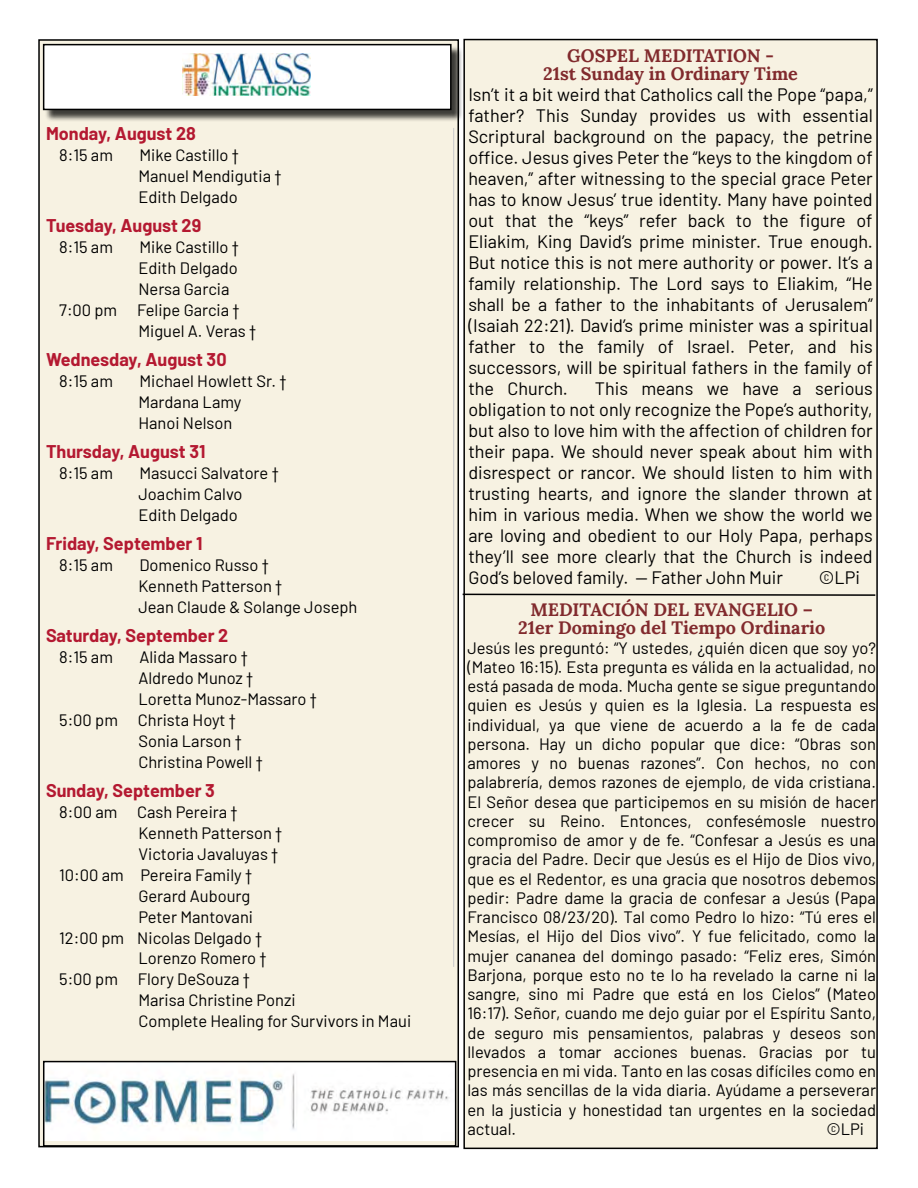
<style>
.page{position:relative;width:918px;height:1188px;background:#fff}
.page>*{position:absolute;margin:0;border:0;box-sizing:border-box;transform-origin:0 0}
.Barlow{font:18px/21px "Hcncbd Barlow";color:#000;text-align:justify}
.Barlow-2{font:700 18px "Barlow";color:#b41931}
.My_Header{font:700 18px "Nxglxj Lora";color:#812a2d}
.My_Header-2{font:700 18px "Dftlwl Lora";color:#812a2d}
.Barlow-3{font:16.5px/19.4px "Hcncbd Barlow";color:#000;text-align:justify}
.s1{font-family:"Pgflqw Barlow"}
</style>
<div class="page">
<div style="left:464px;top:40px;width:413px;height:1108px;background:#f7f2e2"></div>
<div style="left:39px;top:40px;width:419px;height:1107px;background:#f7f2e2"></div>
<hr style="left:453px;top:128px;width:1px;height:839px;background:#cecece">
<div style="left:44px;top:45px;width:419px;height:76px;background:#000;opacity:.75"></div>
<div style="left:44px;top:45px;width:407px;height:64px;background:#fff"></div>
<div style="left:43px;top:44px;width:409px;height:66px;border:2px solid #000"></div>
<img style="left:183px;top:53px;width:127px;height:43px">
<svg style="left:462px;top:593px;width:415px;height:4px"></svg>
<img style="left:46px;top:1064px;width:407px;height:77px">
<div style="left:43px;top:1061px;width:413px;height:86px;border:2px solid #000"></div>
<p class="Barlow-2" style="left:46px;top:120px;width:151px">Monday, August 28</p>
<p class="Barlow-3" style="left:59px;top:144px;width:55px">8:15 am</p>
<p class="Barlow-3" style="left:139px;top:144px;width:101px">Mike Castillo †</p>
<p class="Barlow-3" style="left:138px;top:165px;width:145px">Manuel Mendigutia †</p>
<p class="Barlow-3" style="left:138px;top:186px;width:101px">Edith Delgado</p>
<p class="Barlow-2" style="left:46px;top:212px;width:157px">Tuesday, August 29</p>
<p class="Barlow-3" style="left:59px;top:236px;width:55px">8:15 am</p>
<p class="Barlow-3" style="left:139px;top:236px;width:101px">Mike Castillo †</p>
<p class="Barlow-3" style="left:138px;top:257px;width:101px">Edith Delgado</p>
<p class="Barlow-3" style="left:138px;top:278px;width:93px">Nersa Garcia</p>
<p class="Barlow-3" style="left:59px;top:299px;width:182px">7:00 pm Felipe Garcia †</p>
<p class="Barlow-3" style="left:138px;top:320px;width:119px">Miguel A. Veras †</p>
<p class="Barlow-2" style="left:46px;top:346px;width:182px">Wednesday, August 30</p>
<p class="Barlow-3" style="left:59px;top:370px;width:55px">8:15 am</p>
<p class="Barlow-3" style="left:139px;top:370px;width:148px">Michael Howlett Sr. †</p>
<p class="Barlow-3" style="left:138px;top:391px;width:105px">Mardana Lamy</p>
<p class="Barlow-3" style="left:138px;top:412px;width:96px">Hanoi Nelson</p>
<p class="Barlow-2" style="left:46px;top:438px;width:161px">Thursday, August 31</p>
<p class="Barlow-3" style="left:59px;top:462px;width:55px">8:15 am</p>
<p class="Barlow-3" style="left:139px;top:462px;width:141px">Masucci Salvatore †</p>
<p class="Barlow-3" style="left:138px;top:483px;width:106px">Joachim Calvo</p>
<p class="Barlow-3" style="left:138px;top:504px;width:101px">Edith Delgado</p>
<p class="Barlow-2" style="left:46px;top:530px;width:158px">Friday, September 1</p>
<p class="Barlow-3" style="left:59px;top:554px;width:55px">8:15 am</p>
<p class="Barlow-3" style="left:139px;top:554px;width:131px">Domenico Russo †</p>
<p class="Barlow-3" style="left:138px;top:575px;width:145px">Kenneth Patterson †</p>
<p class="Barlow-3" style="left:138px;top:596px;width:221px">Jean Claude &amp; Solange Joseph</p>
<p class="Barlow-2" style="left:46px;top:622px;width:184px">Saturday, September 2</p>
<p class="Barlow-3" style="left:59px;top:646px;width:55px">8:15 am</p>
<p class="Barlow-3" style="left:139px;top:646px;width:110px">Alida Massaro †</p>
<p class="Barlow-3" style="left:138px;top:667px;width:116px">Aldredo Munoz †</p>
<p class="Barlow-3" style="left:138px;top:688px;width:180px">Loretta Munoz-Massaro †</p>
<p class="Barlow-3" style="left:59px;top:709px;width:178px">5:00 pm Christa Hoyt †</p>
<p class="Barlow-3" style="left:138px;top:730px;width:105px">Sonia Larson †</p>
<p class="Barlow-3" style="left:138px;top:751px;width:126px">Christina Powell †</p>
<p class="Barlow-2" style="left:46px;top:777px;width:171px">Sunday, September 3</p>
<p class="Barlow-3" style="left:59px;top:801px;width:180px">8:00 am Cash Pereira †</p>
<p class="Barlow-3" style="left:138px;top:822px;width:145px">Kenneth Patterson †</p>
<p class="Barlow-3" style="left:138px;top:843px;width:141px">Victoria Javaluyas †</p>
<p class="Barlow-3" style="left:59px;top:864px;width:194px">10:00 am Pereira Family †</p>
<p class="Barlow-3" style="left:138px;top:885px;width:113px">Gerard Aubourg</p>
<p class="Barlow-3" style="left:138px;top:906px;width:116px">Peter Mantovani</p>
<p class="Barlow-3" style="left:59px;top:927px;width:204px"><span class="s1">12:00 pm</span> Nicolas Delgado †</p>
<p class="Barlow-3" style="left:138px;top:947px;width:130px">Lorenzo Romero †</p>
<p class="Barlow-3" style="left:59px;top:968px;width:192px">5:00 pm Flory DeSouza †</p>
<p class="Barlow-3" style="left:138px;top:989px;width:159px">Marisa Christine Ponzi</p>
<p class="Barlow-3" style="left:138px;top:1010px;width:274px">Complete Healing for Survivors in Maui</p>
<p class="My_Header-2" style="left:567px;top:42px;width:208px">GOSPEL MEDITATION -</p>
<p class="My_Header" style="left:543px;top:60px;width:256px">21st Sunday in Ordinary Time</p>
<p class="Barlow" style="left:468px;top:83px;width:406px">Isn’t it a bit weird that Catholics call the Pope “papa,” father? This Sunday provides us with essential Scriptural background on the papacy, the petrine office. Jesus gives Peter the “keys to the kingdom of heaven,” after witnessing to the special grace Peter has to know Jesus’ true identity. Many have pointed out that the “keys” refer back to the figure of Eliakim, King David’s prime minister. True enough.<br>But notice this is not mere authority or power. It’s a family relationship. The Lord says to Eliakim, “He shall be a father to the inhabitants of Jerusalem” (Isaiah 22:21). David’s prime minister was a spiritual father to the family of Israel. Peter, and his successors, will be spiritual fathers in the family of the Church.</p>
<p class="Barlow" style="left:468px;top:377px;width:406px;text-indent:127px">This means we have a serious obligation to not only recognize the Pope’s authority, but also to love him with the affection of children for their papa. We should never speak about him with disrespect or rancor. We should listen to him with trusting hearts, and ignore the slander thrown at him in various media. When we show the world we are loving and obedient to our Holy Papa, perhaps they’ll see more clearly that the Church is indeed God’s beloved family. — Father John Muir</p>
<p class="Barlow" style="left:819px;top:566px;width:43px">©LPi</p>
<p class="My_Header-2" style="left:531px;top:596px;width:284px">MEDITACIÓN DEL EVANGELIO –</p>
<p class="My_Header" style="left:518px;top:614px;width:309px">21er Domingo del Tiempo Ordinario</p>
<p class="Barlow-3" style="left:467px;top:637px;width:410px">Jesús les preguntó: “Y ustedes, ¿quién dicen que soy yo? (Mateo 16:15). Esta pregunta es válida en la actualidad, no está pasada de moda. Mucha gente se sigue preguntando quien es Jesús y quien es la Iglesia. La respuesta es individual, ya que viene de acuerdo a la fe de cada persona. Hay un dicho popular que dice: “Obras son amores y no buenas razones”. Con hechos, no con palabrería, demos razones de ejemplo, de vida cristiana.<br>El Señor desea que participemos en su misión de hacer crecer su Reino. Entonces, confesémosle nuestro compromiso de amor y de fe. “Confesar a Jesús es una gracia del Padre. Decir que Jesús es el Hijo de Dios vivo, que es el Redentor, es una gracia que nosotros debemos pedir: Padre dame la gracia de confesar a Jesús (Papa Francisco 08/23/20). Tal como Pedro lo hizo: “Tú eres el Mesías, el Hijo del Dios vivo”. Y fue felicitado, como la mujer cananea del domingo pasado: “Feliz eres, Simón Barjona, porque esto no te lo ha revelado la carne ni la sangre, sino mi Padre que está en los Cielos” (Mateo 16:17). Señor, cuando me dejo guiar por el Espíritu Santo, de seguro mis pensamientos, palabras y deseos son llevados a tomar acciones buenas. Gracias por tu presencia en mi vida. Tanto en las cosas difíciles como en las más sencillas de la vida diaria. Ayúdame a perseverar en la justicia y honestidad tan urgentes en la sociedad actual.</p>
<p class="Barlow-3" style="left:826px;top:1119px;width:39px">©LPi</p>
</div>
